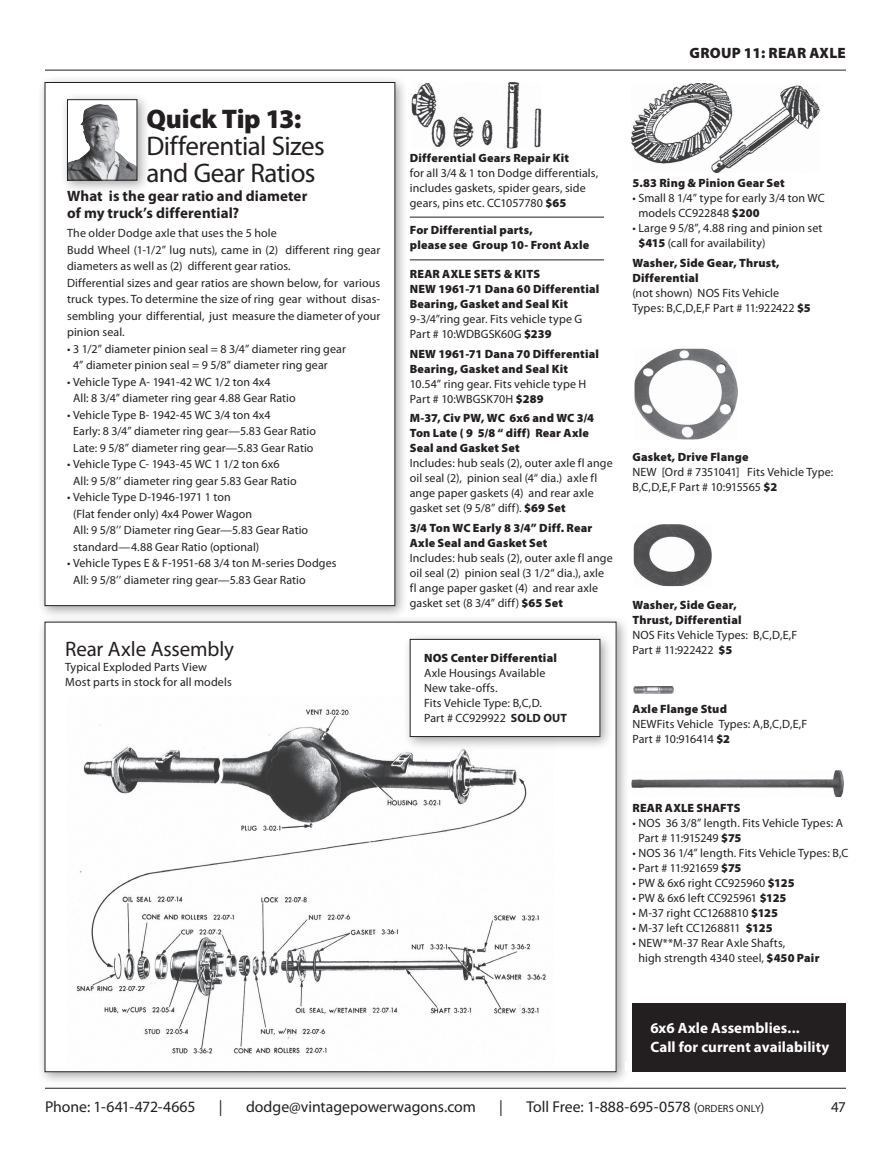
<style>
.page{position:relative;width:891px;height:1161px;background:#fff}
.page>*{position:absolute;margin:0;border:0;box-sizing:border-box;transform-origin:0 0}
.t1{font:27px/27px "Myriad Pro";letter-spacing:-.02em;color:#231f20}
.t2{font:900 27px "Myriad Pro";letter-spacing:-.01em;color:#231f20}
.t3{font:21px "Myriad Pro";letter-spacing:-.005em;color:#231f20}
.t4{font:15.75px "Myriad Pro";color:#231f20}
.t5{font:700 15px/16.5px "Myriad Pro";letter-spacing:.005em;color:#231f20}
.t6{font:700 15px/19.5px "Myriad Pro";letter-spacing:.005em;color:#fff}
.t7{font:900 15px "Myriad Pro";letter-spacing:.02em;color:#231f20}
.t8{font:15px "Myriad Pro";color:#231f20}
.t9{font:12px/15px "Myriad Pro";letter-spacing:.005em;color:#231f20}
.t10{font:900 12px/15px "Myriad Pro";letter-spacing:.015em;color:#231f20}
.t11{font:12px "Myriad Pro";letter-spacing:-.015em;color:#231f20}
.s1{font-weight:900}
.s2{font-weight:700}
.s3{font-size:13.5px}
.s4{font-size:10.5px}
</style>
<div class="page">
<hr style="left:45px;top:1088px;width:801px;height:1px;background:#231f20">
<div style="left:37px;top:614px;width:598px;height:478px;background:#231f20;opacity:.4"></div>
<div style="left:45px;top:622px;width:571px;height:450px;background:#fff"></div>
<img style="left:76px;top:709px;width:470px;height:345px">
<div style="left:37px;top:75px;width:377px;height:550px;background:#231f20;opacity:.4"></div>
<div style="left:45px;top:82px;width:350px;height:524px;background:#fff"></div>
<hr style="left:45px;top:70px;width:801px;height:1px;background:#231f20">
<div style="left:625px;top:1061px;width:19px;height:10px;background:#fff"></div>
<img style="left:634px;top:686px;width:40px;height:7px">
<img style="left:632px;top:770px;width:212px;height:27px">
<img style="left:634px;top:524px;width:78px;height:62px">
<img style="left:412px;top:82px;width:130px;height:66px">
<img style="left:632px;top:83px;width:187px;height:89px">
<img style="left:634px;top:349px;width:104px;height:91px">
<div style="left:402px;top:632px;width:217px;height:136px;background:#231f20;opacity:.4"></div>
<div style="left:410px;top:639px;width:190px;height:98px;background:#fff"></div>
<div style="left:410px;top:639px;width:190px;height:98px;border:1px solid #231f20"></div>
<div style="left:632px;top:1004px;width:214px;height:68px;background:#231f20"></div>
<hr style="left:410px;top:217px;width:194px;height:1px;background:#231f20">
<hr style="left:410px;top:260px;width:194px;height:1px;background:#231f20">
<div style="left:60px;top:92px;width:97px;height:108px;background:#231f20;opacity:.4"></div>
<img style="left:69px;top:101px;width:66px;height:78px">
<div style="left:67px;top:99px;width:70px;height:82px;border:1px solid #231f20"></div>
<h1 class="t2" style="left:146px;top:103px;width:157px">Quick Tip 13:</h1>
<h1 class="t1" style="left:146px;top:132px;width:180px">Differential Sizes and Gear Ratios</h1>
<p class="t5" style="left:67px;top:188px;width:242px">What is the gear ratio and diameter of my truck’s differential?</p>
<p class="t9" style="left:67px;top:225px;width:315px;line-height:16.5px">The older Dodge axle that uses the 5 hole<br>Budd Wheel (1-1/2” lug nuts), came in (2) different ring gear diameters as well as (2) different gear ratios.<br>Differential sizes and gear ratios are shown below, for various truck types. To determine the size of ring gear without disas&shy;sembling your differential, just measure the diameter of your pinion seal.</p>
<p class="t9" style="left:73px;top:340px;width:274px;line-height:16.5px;text-indent:-6px">• 3 1/2” diameter pinion seal = 8 3/4” diameter ring gear<br>4” diameter pinion seal = 9 5/8” diameter ring gear</p>
<p class="t9" style="left:73px;top:373px;width:224px;line-height:16.5px;text-indent:-6px">• Vehicle Type A- 1941-42 WC 1/2 ton 4x4<br>All: 8 3/4” diameter ring gear 4.88 Gear Ratio</p>
<p class="t9" style="left:73px;top:406px;width:245px;line-height:16.5px;text-indent:-6px">• Vehicle Type B- 1942-45 WC 3/4 ton 4x4<br>Early: 8 3/4” diameter ring gear—5.83 Gear Ratio<br>Late: 9 5/8” diameter ring gear—5.83 Gear Ratio</p>
<p class="t9" style="left:73px;top:456px;width:225px;line-height:16.5px;text-indent:-6px">• Vehicle Type C- 1943-45 WC 1 1/2 ton 6x6<br>All: 9 5/8’’ diameter ring gear 5.83 Gear Ratio</p>
<p class="t9" style="left:73px;top:489px;width:237px;line-height:16.5px;text-indent:-6px">• Vehicle Type D-1946-1971 1 ton<br>(Flat fender only) 4x4 Power Wagon<br>All: 9 5/8’’ Diameter ring Gear—5.83 Gear Ratio standard—4.88 Gear Ratio (optional)</p>
<p class="t9" style="left:73px;top:555px;width:265px;line-height:16.5px;text-indent:-6px">• Vehicle Types E &amp; F-1951-68 3/4 ton M-series Dodges<br>All: 9 5/8’’ diameter ring gear—5.83 Gear Ratio</p>
<h2 class="t3" style="left:65px;top:636px;width:170px">Rear Axle Assembly</h2>
<p class="t9" style="left:65px;top:660px;width:168px">Typical Exploded Parts View<br>Most parts in stock for all models</p>
<p class="t7" style="left:690px;top:44px;width:156px">GROUP 11: rear AXLE</p>
<p class="t10" style="left:410px;top:151px;width:161px">Differential Gears Repair Kit</p>
<p class="t9" style="left:410px;top:165px;width:190px">for all 3/4 &amp; 1 ton Dodge differentials, includes gaskets, spider gears, side gears, pins etc. CC1057780 <span class="s1">$65</span></p>
<p class="t10" style="left:632px;top:176px;width:154px">5.83 Ring &amp; Pinion Gear Set</p>
<p class="t9" style="left:638px;top:191px;width:188px;text-indent:-6px">• Small 8 1/4” type for early 3/4 ton WC models CC922848 <span class="s1">$200</span></p>
<p class="t9" style="left:638px;top:221px;width:186px;text-indent:-6px">• Large 9 5/8”, 4.88 ring and pinion set <span class="s1">$415</span> (call for availability)</p>
<p class="t10" style="left:632px;top:256px;width:149px">Washer, Side Gear, Thrust,<br>Differential</p>
<p class="t9" style="left:632px;top:285px;width:180px">(not shown) NOS Fits Vehicle<br>Types: B,C,D,E,F Part # 11:922422 <span class="s1">$5</span></p>
<p class="t10" style="left:410px;top:223px;width:181px">For Differential parts,<br>please see Group 10- Front Axle</p>
<p class="t10" style="left:410px;top:267px;width:191px">REAR AXLE SETS &amp; KITS<br>NEW 1961-71 Dana 60 Differential<br>Bearing, Gasket and Seal Kit</p>
<p class="t9" style="left:410px;top:312px;width:174px">9-3/4”ring gear. Fits vehicle type G<br>Part # 10:WDBGSK60G <span class="s1">$239</span></p>
<p class="t10" style="left:410px;top:346px;width:191px">NEW 1961-71 Dana 70 Differential<br>Bearing, Gasket and Seal Kit</p>
<p class="t9" style="left:410px;top:376px;width:178px">10.54” ring gear. Fits vehicle type H<br>Part # 10:WBGSK70H <span class="s1">$289</span></p>
<p class="t10" style="left:410px;top:411px;width:186px">M-37, Civ PW, WC 6x6 and WC 3/4<br>Ton Late ( 9 5/8 “ diff) Rear Axle<br>Seal and Gasket Set</p>
<p class="t9" style="left:410px;top:456px;width:204px">Includes: hub seals (2), outer axle fl ange oil seal (2), pinion seal (4“ dia.) axle fl ange paper gaskets (4) and rear axle gasket set (9 5/8” diff). <span class="s1">$69 Set</span></p>
<p class="t10" style="left:410px;top:520px;width:184px">3/4 Ton WC Early 8 3/4” Diff. Rear<br>Axle Seal and Gasket Set</p>
<p class="t9" style="left:410px;top:550px;width:204px">Includes: hub seals (2), outer axle fl ange oil seal (2) pinion seal (3 1/2“ dia.), axle fl ange paper gasket (4) and rear axle gasket set (8 3/4” diff) <span class="s1">$65 Set</span></p>
<p class="t10" style="left:632px;top:450px;width:118px">Gasket, Drive Flange</p>
<p class="t9" style="left:632px;top:465px;width:202px">NEW [Ord # 7351041] Fits Vehicle Type:<br>B,C,D,E,F Part # 10:915565 <span class="s1">$2</span></p>
<p class="t10" style="left:632px;top:597px;width:111px">Washer, Side Gear,<br>Thrust, Differential</p>
<p class="t9" style="left:632px;top:627px;width:167px">NOS Fits Vehicle Types: B,C,D,E,F<br>Part # 11:922422 <span class="s1">$5</span></p>
<p class="t10" style="left:424px;top:651px;width:134px">NOS Center Differential</p>
<p class="t9" style="left:424px;top:666px;width:144px">Axle Housings Available<br>New take-offs.<br>Fits Vehicle Type: B,C,D.<br>Part # CC929922 <span class="s2">SOLD OUT</span></p>
<p class="t10" style="left:632px;top:702px;width:96px">Axle Flange Stud</p>
<p class="t9" style="left:632px;top:717px;width:177px">NEWFits Vehicle Types: A,B,C,D,E,F<br>Part # 10:916414 <span class="s1">$2</span></p>
<p class="t10" style="left:632px;top:801px;width:110px">REAR AXLE SHAFTS</p>
<p class="t9" style="left:638px;top:816px;width:206px;text-indent:-6px">• NOS 36 3/8” length. Fits Vehicle Types: A<br>Part # 11:915249 <span class="s1">$75</span></p>
<p class="t9" style="left:632px;top:846px;width:218px">• NOS 36 1/4” length. Fits Vehicle Types: B,C</p>
<p class="t11" style="left:632px;top:861px;width:111px">• Part # 11:921659 <span class="s1">$75</span></p>
<p class="t9" style="left:632px;top:876px;width:164px">• PW &amp; 6x6 right CC925960 <span class="s1">$125</span></p>
<p class="t9" style="left:632px;top:891px;width:156px">• PW &amp; 6x6 left CC925961 <span class="s1">$125</span></p>
<p class="t9" style="left:632px;top:906px;width:147px">• M-37 right CC1268810 <span class="s1">$125</span></p>
<p class="t11" style="left:632px;top:921px;width:142px">• M-37 left CC1268811 <span class="s1">$125</span></p>
<p class="t9" style="left:638px;top:936px;width:183px;text-indent:-6px">• NEW**M-37 Rear Axle Shafts,<br>high strength 4340 steel, <span class="s1">$450 Pair</span></p>
<p class="t6" style="left:650px;top:1017px;width:181px">6x6 Axle Assemblies...<br>Call for current availability</p>
<h3 class="t4" style="left:45px;top:1097px;width:152px">Phone: 1-641-472-4665</h3>
<h3 class="t4" style="left:219px;top:1097px;width:5px">|</h3>
<h3 class="t4" style="left:246px;top:1097px;width:231px">dodge@vintagepowerwagons.com</h3>
<h3 class="t4" style="left:499px;top:1097px;width:5px">|</h3>
<h3 class="t4" style="left:526px;top:1097px;width:239px">Toll Free: 1-888-695-0578 <span class="s3">(</span><span class="s4">ORDERS ONLY</span><span class="s3">)</span></h3>
<p class="t8" style="left:831px;top:1098px;width:16px">47</p>
</div>
